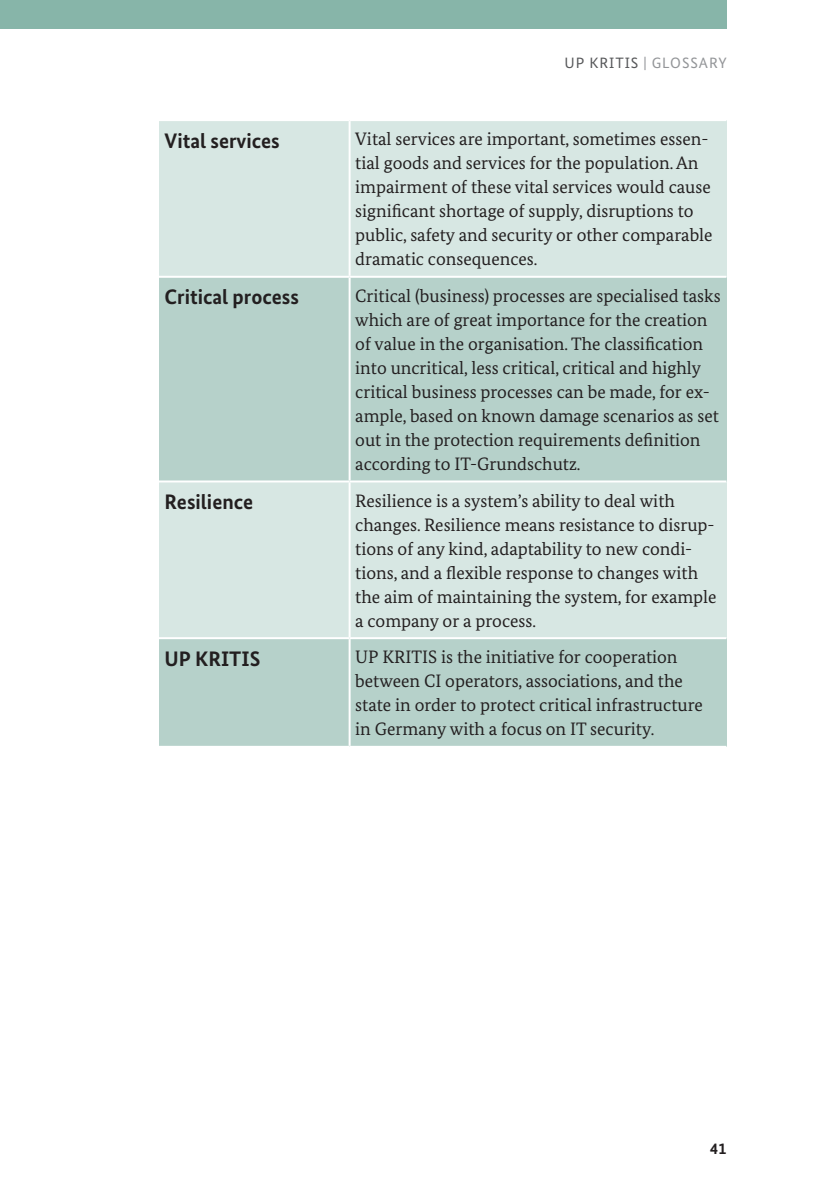
<style>
.page{position:relative;width:840px;height:1191px;background:#fff}
.page>*{position:absolute;margin:0;border:0;box-sizing:border-box;transform-origin:0 0}
.t1{font:700 21px "Bundes Sans";color:#231f20}
.t2{font:18px/24px "Bundes Serif";color:#231f20}
.t3{font:700 16px "Bundes Sans";color:#231f20}
.t4{font:15px "Bundes Sans";letter-spacing:.06em;color:#939598}
.s1{color:#57585a}
</style>
<div class="page">
<div style="left:0;top:0;width:726px;height:28px;background:#87b5a9"></div>
<div style="left:159px;top:120px;width:190px;height:157px;background:#d7e7e3"></div>
<div style="left:349px;top:120px;width:377px;height:157px;background:#d7e7e3"></div>
<div style="left:159px;top:481px;width:190px;height:157px;background:#d7e7e3"></div>
<div style="left:349px;top:481px;width:377px;height:157px;background:#d7e7e3"></div>
<div style="left:159px;top:277px;width:190px;height:204px;background:#b6d1ca"></div>
<div style="left:349px;top:277px;width:377px;height:204px;background:#b6d1ca"></div>
<div style="left:159px;top:638px;width:190px;height:109px;background:#b6d1ca"></div>
<div style="left:349px;top:638px;width:377px;height:109px;background:#b6d1ca"></div>
<hr style="left:159px;top:119px;width:190px;height:2px;background:#fff">
<hr style="left:349px;top:119px;width:377px;height:2px;background:#fff">
<hr style="left:348px;top:121px;width:2px;height:155px;background:#fff">
<hr style="left:349px;top:276px;width:377px;height:2px;background:#fff">
<hr style="left:348px;top:278px;width:2px;height:202px;background:#fff">
<hr style="left:349px;top:480px;width:377px;height:2px;background:#fff">
<hr style="left:348px;top:482px;width:2px;height:155px;background:#fff">
<hr style="left:349px;top:637px;width:377px;height:2px;background:#fff">
<hr style="left:348px;top:639px;width:2px;height:107px;background:#fff">
<hr style="left:159px;top:746px;width:190px;height:2px;background:#fff">
<hr style="left:349px;top:746px;width:377px;height:2px;background:#fff">
<hr style="left:159px;top:276px;width:190px;height:2px;background:#fff">
<hr style="left:159px;top:480px;width:190px;height:2px;background:#fff">
<hr style="left:159px;top:637px;width:190px;height:2px;background:#fff">
<p class="t4" style="left:564px;top:54px;width:164px"><span class="s1">UP KRITIS</span> | GLOSSARY</p>
<p class="t1" style="left:164px;top:128px;width:117px">Vital services</p>
<p class="t2" style="left:355px;top:127px;width:358px">Vital services are important, sometimes essen&shy;tial goods and services for the population. An impairment of these vital services would cause significant shortage of supply, disruptions to public, safety and security or other comparable dramatic consequences.</p>
<p class="t1" style="left:164px;top:284px;width:136px">Critical process</p>
<p class="t2" style="left:355px;top:284px;width:366px">Critical (business) processes are specialised tasks which are of great importance for the creation of value in the organisation. The classification into uncritical, less critical, critical and highly critical business processes can be made, for ex&shy;ample, based on known damage scenarios as set out in the protection requirements definition according to IT-Grundschutz.</p>
<p class="t1" style="left:164px;top:489px;width:90px">Resilience</p>
<p class="t2" style="left:355px;top:488px;width:362px">Resilience is a system’s ability to deal with changes. Resilience means resistance to disrup&shy;tions of any kind, adaptability to new condi&shy;tions, and a flexible response to changes with the aim of maintaining the system, for example a company or a process.</p>
<p class="t1" style="left:164px;top:646px;width:97px">UP KRITIS</p>
<p class="t2" style="left:355px;top:645px;width:349px">UP KRITIS is the initiative for cooperation between CI operators, associations, and the state in order to protect critical infrastructure in Germany with a focus on IT security.</p>
<p class="t3" style="left:709px;top:1138px;width:18px">41</p>
</div>
